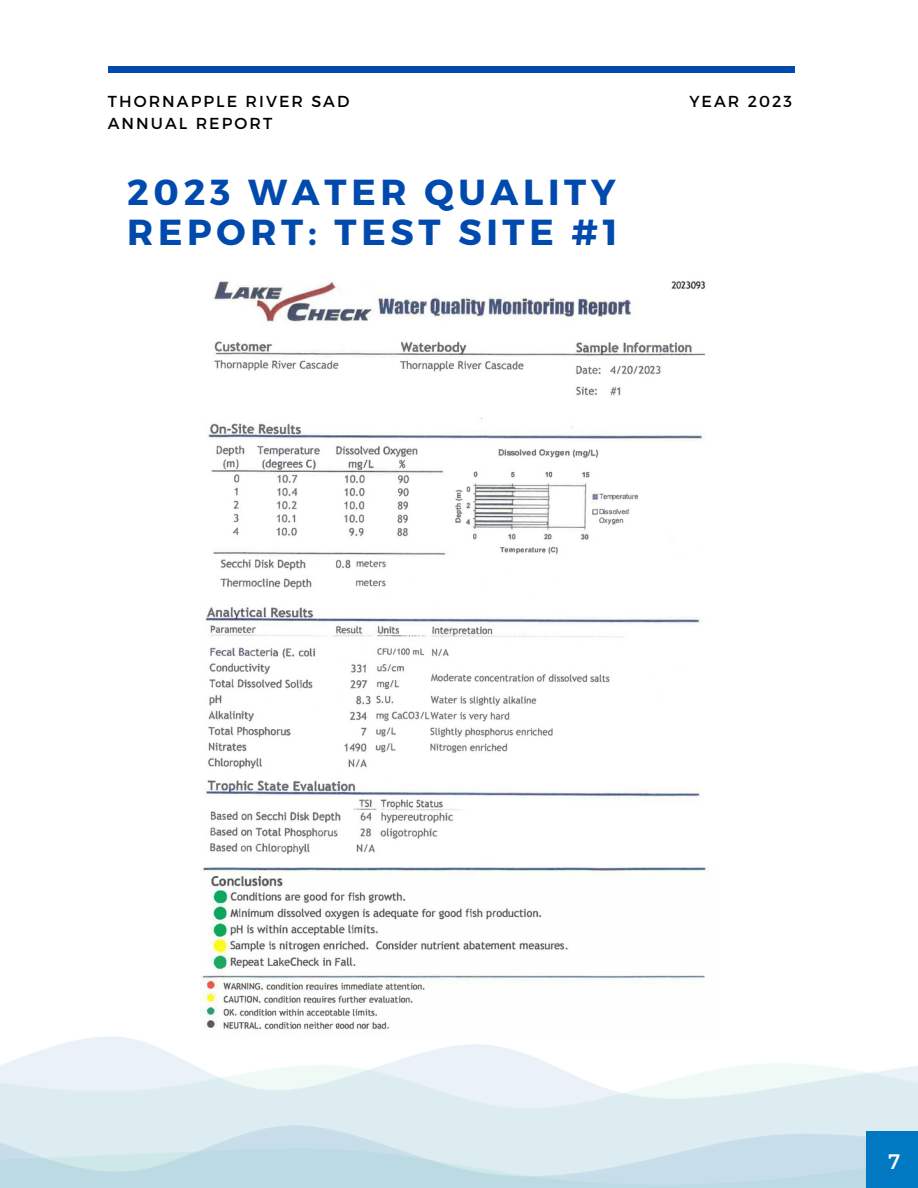
<style>
.page{position:relative;width:918px;height:1188px;background:#fff}
.page>*{position:absolute;margin:0;border:0;box-sizing:border-box;transform-origin:0 0}
.t1{font:700 36.15px/40.5px "Montserrat";letter-spacing:.13em;color:#004aad}
.t2{font:21px "Montserrat";color:#fff}
.t3{font:15.9px "Montserrat";letter-spacing:.13em;color:#000}
</style>
<div class="page">
<div style="left:108px;top:66px;width:686px;height:7px;background:#004aad"></div>
<img style="left:1px;top:1037px;width:917px;height:151px">
<img style="left:204px;top:281px;width:502px;height:574px">
<img style="left:200px;top:867px;width:509px;height:163px">
<div style="left:867px;top:1131px;width:51px;height:55px;background:#0078c2"></div>
<div style="left:867px;top:1133px;width:51px;height:55px;background:#0078c2"></div>
<p class="t3" style="left:108px;top:91px;width:243px">THORNAPPLE RIVER SAD</p>
<p class="t3" style="left:108px;top:113px;width:166px">ANNUAL REPORT</p>
<p class="t1" style="left:127px;top:170px;width:492px">2023 WATER QUALITY<br>REPORT: TEST SITE #1</p>
<p class="t3" style="left:689px;top:91px;width:104px">YEAR 2023</p>
<p class="t2" style="left:880px;top:1145px;width:25px">19</p>
<p class="t2" style="left:888px;top:1147px;width:13px">7</p>
</div>
